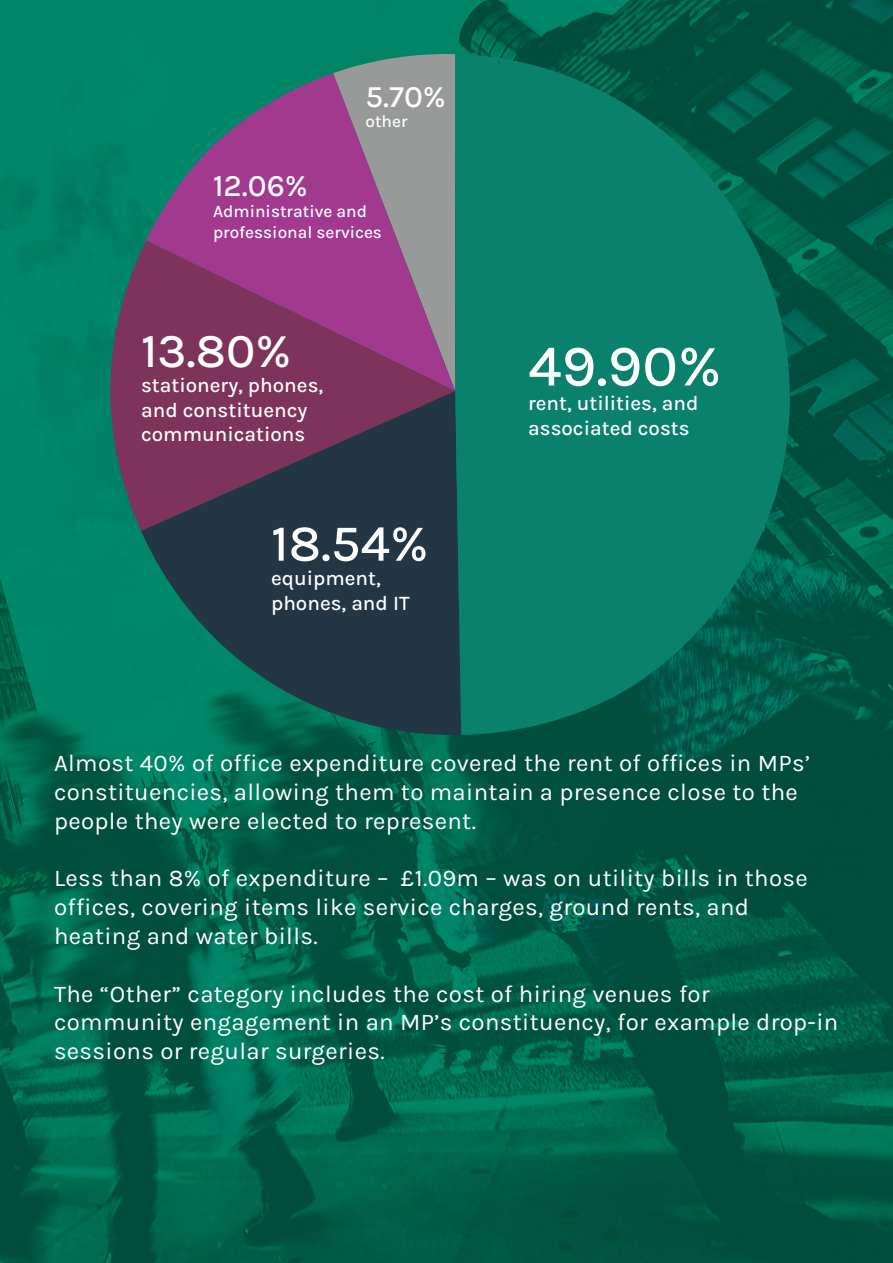
<style>
.page{position:relative;width:893px;height:1263px;background:#fff}
.page>*{position:absolute;margin:0;border:0;box-sizing:border-box;transform-origin:0 0}
.t1{font:500 58.35px "Karla";color:#fff}
.t2{font:500 51.6px "Karla";color:#fff}
.t3{font:500 48.15px "Karla";color:#fff}
.t4{font:500 30.9px "Karla";color:#fff}
.t5{font:24px/28.8px "Karla";letter-spacing:.015em;color:#fff}
.t6{font:500 20.55px/24.8px "Karla";color:#fff}
.t7{font:500 17.25px/20.5px "Karla";color:#fff}
</style>
<div class="page">
<img style="left:0;top:0;width:893px;height:1263px">
<svg style="left:332px;top:54px;width:123px;height:16px;background:#609186"></svg>
<svg style="left:146px;top:70px;width:309px;height:170px;background:#796789"></svg>
<svg style="left:103px;top:240px;width:352px;height:291px;background:#7f4470"></svg>
<svg style="left:141px;top:391px;width:320px;height:346px;background:#2e414e"></svg>
<svg style="left:455px;top:54px;width:335px;height:681px;background:#087864"></svg>
<p class="t4" style="left:365px;top:76px;width:82px">5.70%</p>
<p class="t7" style="left:365px;top:111px;width:44px">other</p>
<p class="t4" style="left:213px;top:166px;width:96px">12.06%</p>
<p class="t7" style="left:213px;top:200px;width:170px">Administrative and professional services</p>
<p class="t3" style="left:141px;top:320px;width:152px">13.80%</p>
<p class="t6" style="left:141px;top:372px;width:184px">stationery, phones, and constituency communications</p>
<p class="t2" style="left:271px;top:510px;width:159px">18.54%</p>
<p class="t6" style="left:271px;top:565px;width:140px">equipment, phones, and IT</p>
<p class="t1" style="left:528px;top:328px;width:195px">49.90%</p>
<p class="t6" style="left:528px;top:390px;width:172px">rent, utilities, and associated costs</p>
<p class="t5" style="left:54px;top:748px;width:758px">Almost 40% of office expenditure covered the rent of offices in MPs’ constituencies, allowing them to maintain a presence close to the people they were elected to represent.</p>
<p class="t5" style="left:54px;top:863px;width:755px">Less than 8% of expenditure – £1.09m – was on utility bills in those offices, covering items like service charges, ground rents, and heating and water bills.</p>
<p class="t5" style="left:54px;top:978px;width:786px">The “Other” category includes the cost of hiring venues for community engagement in an MP’s constituency, for example drop-in sessions or regular surgeries.</p>
</div>
